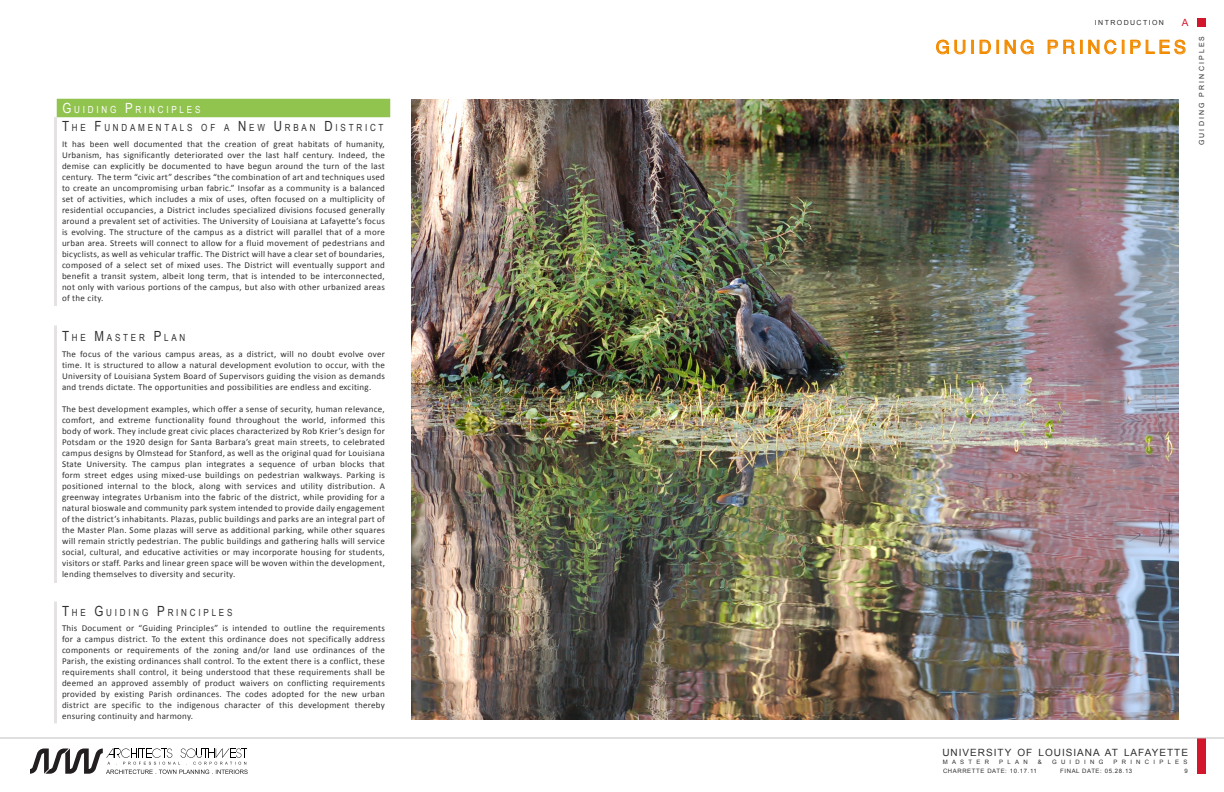
<style>
.page{position:relative;width:1224px;height:792px;background:#fff}
.page>*{position:absolute;margin:0;border:0;box-sizing:border-box;transform-origin:0 0}
.t1{font:18px "Sans Serif";letter-spacing:.2em;color:#f28b00}
.t2{font:10px "Arial";letter-spacing:.1em;color:#313030}
.t3{font:10px "Arial";color:#d2162c}
.t4{font:9.8px "Arial Narrow";letter-spacing:.285em;color:#313030}
.t5{font:9.8px "Arial Narrow";letter-spacing:.285em;color:#fff}
.t6{font:9px/11px "Calibri";letter-spacing:.03em;color:#313030;text-align:justify}
.t7{font:7px "Arial";letter-spacing:.3em;color:#313030}
.t8{font:7px "Arial";letter-spacing:.2em;color:#313030}
.t9{font:6px "Arial";letter-spacing:.1em;color:#313030}
.t10{font:6px/9.6px "Arial";letter-spacing:.71em;color:#313030;text-align:right}
.s1{font-size:14px}
</style>
<div class="page">
<div style="left:1197px;top:738px;width:9px;height:36px;background:#d2162c"></div>
<svg style="left:30px;top:748px;width:218px;height:26px"></svg>
<div style="left:1197px;top:18px;width:9px;height:9px;background:#d2162c"></div>
<hr style="left:0;top:738px;width:1224px;height:1px;background:#c0c0c0">
<svg style="left:936px;top:40px;width:29px;height:14px"></svg>
<svg style="left:972px;top:40px;width:1px;height:13px"></svg>
<svg style="left:980px;top:40px;width:11px;height:14px"></svg>
<svg style="left:997px;top:40px;width:2px;height:13px"></svg>
<svg style="left:1005px;top:40px;width:29px;height:14px"></svg>
<svg style="left:1048px;top:40px;width:27px;height:14px"></svg>
<svg style="left:1081px;top:40px;width:1px;height:13px"></svg>
<svg style="left:1088px;top:40px;width:36px;height:14px"></svg>
<svg style="left:1130px;top:40px;width:56px;height:14px"></svg>
<div style="left:57px;top:99px;width:333px;height:18px;background:#91c34f"></div>
<hr style="left:54px;top:326px;width:3px;height:257px;background:#e5e2e3">
<hr style="left:54px;top:117px;width:3px;height:189px;background:#e5e2e3">
<hr style="left:54px;top:602px;width:3px;height:121px;background:#e5e2e3">
<img style="left:411px;top:99px;width:768px;height:621px">
<p class="t5" style="left:62px;top:102px;width:125px"><span class="s1">G</span>UIDING <span class="s1">P</span> RINCIPLES</p>
<p class="t4" style="left:62px;top:120px;width:125px"><span class="s1">T</span>HE <span class="s1">F</span> UNDAMENTALS</p>
<p class="t4" style="left:201px;top:120px;width:184px">OF A <span class="s1">N</span>EW <span class="s1">U</span> RBAN <span class="s1">D</span>ISTRICT</p>
<p class="t6" style="left:62px;top:138px;width:324px">It has been well documented that the creation of great habitats of humanity, Urbanism, has significantly deteriorated over the last half century. Indeed, the demise can explicitly be documented to have begun around the turn of the last century. The term “civic art” describes “the combination of art and techniques used to create an uncompromising urban fabric.” Insofar as a community is a balanced set of activities, which includes a mix of uses, often focused on a multiplicity of residential occupancies, a District includes specialized divisions focused generally around a prevalent set of activities. The University of Louisiana at Lafayette’s focus is evolving. The structure of the campus as a district will parallel that of a more urban area. Streets will connect to allow for a fluid movement of pedestrians and bicyclists, as well as vehicular traffic. The District will have a clear set of boundaries, composed of a select set of mixed uses. The District will eventually support and benefit a transit system, albeit long term, that is intended to be interconnected, not only with various portions of the campus, but also with other urbanized areas of the city.</p>
<p class="t4" style="left:62px;top:330px;width:125px"><span class="s1">T</span>HE <span class="s1">M</span>ASTER <span class="s1">P</span>LAN</p>
<p class="t6" style="left:62px;top:349px;width:324px">The focus of the various campus areas, as a district, will no doubt evolve over time. It is structured to allow a natural development evolution to occur, with the University of Louisiana System Board of Supervisors guiding the vision as demands and trends dictate. The opportunities and possibilities are endless and exciting.</p>
<p class="t6" style="left:62px;top:404px;width:324px">The best development examples, which offer a sense of security, human relevance, comfort, and extreme functionality found throughout the world, informed this body of work. They include great civic places characterized by Rob Krier’s design for Potsdam or the 1920 design for Santa Barbara’s great main streets, to celebrated campus designs by Olmstead for Stanford, as well as the original quad for Louisiana State University. The campus plan integrates a sequence of urban blocks that form street edges using mixed-use buildings on pedestrian walkways. Parking is positioned internal to the block, along with services and utility distribution. A greenway integrates Urbanism into the fabric of the district, while providing for a natural bioswale and community park system intended to provide daily engagement of the district’s inhabitants. Plazas, public buildings and parks are an integral part of the Master Plan. Some plazas will serve as additional parking, while other squares will remain strictly pedestrian. The public buildings and gathering halls will service social, cultural, and educative activities or may incorporate housing for students, visitors or staff. Parks and linear green space will be woven within the development, lending themselves to diversity and security.</p>
<p class="t4" style="left:62px;top:605px;width:158px"><span class="s1">T</span>HE <span class="s1">G</span>UIDING <span class="s1">P</span> RINCIPLES</p>
<p class="t6" style="left:62px;top:623px;width:324px">This Document or “Guiding Principles” is intended to outline the requirements for a campus district. To the extent this ordinance does not specifically address components or requirements of the zoning and/or land use ordinances of the Parish, the existing ordinances shall control. To the extent there is a conflict, these requirements shall control, it being understood that these requirements shall be deemed an approved assembly of product waivers on conflicting requirements provided by existing Parish ordinances. The codes adopted for the new urban district are specific to the indigenous character of this development thereby ensuring continuity and harmony.</p>
<p class="t3" style="left:1182px;top:16px;width:8px">A</p>
<p class="t8" style="left:1095px;top:18px;width:71px">INTRODUCTION</p>
<h1 class="t1" style="left:936px;top:37px;width:252px">GUIDING PRINCIPLES</h1>
<p class="t7" style="left:1197px;top:145px;width:111px;rotate:-90deg">GUIDING PRINCIPLES</p>
<p class="t2" style="left:942px;top:746px;width:247px">UNIVERSITY OF LOUISIANA AT LAFAYETTE</p>
<p class="t9" style="left:943px;top:758px;width:48px">MASTER</p>
<p class="t9" style="left:999px;top:758px;width:30px">PLAN</p>
<p class="t9" style="left:1038px;top:758px;width:6px">&amp;</p>
<p class="t10" style="left:1052px;top:757px;width:53px">GUIDING</p>
<p class="t10" style="left:1114px;top:757px;width:76px">PRINCIPLES<br>9</p>
<p class="t9" style="left:943px;top:767px;width:95px">CHARRETTE DATE: 10.17.11</p>
<p class="t9" style="left:1060px;top:767px;width:74px">FINAL DATE: 05.28.13</p>
</div>
